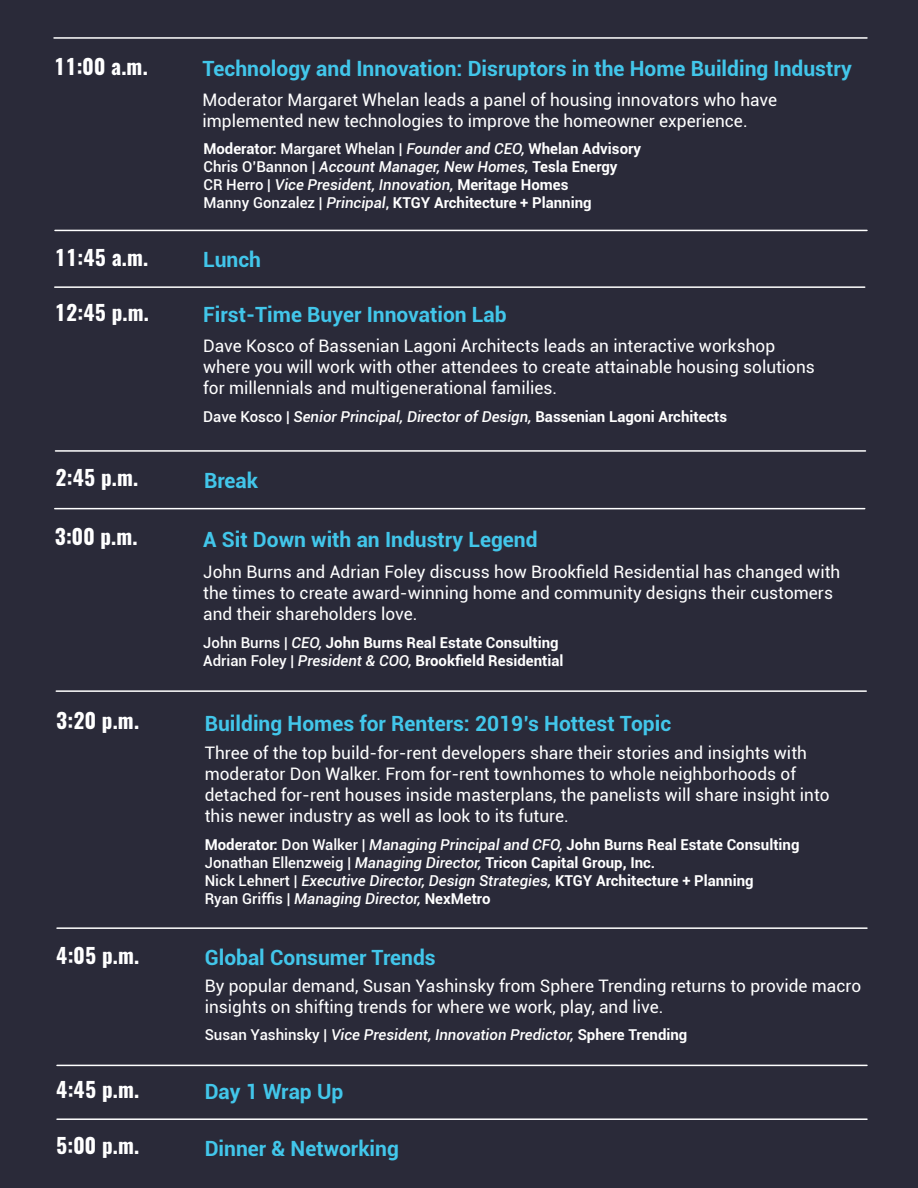
<style>
.page{position:relative;width:918px;height:1188px;background:#2a2a39}
.page>*{position:absolute;margin:0;border:0;box-sizing:border-box;transform-origin:0 0}
.t1{font:700 21px "Roboto";color:#42c6ea}
.t2{font:700 21px "Oswald";letter-spacing:.01em;color:#fff}
.t3{font:17.25px/21px "Roboto";color:#fff}
.t4{font:italic 500 15px "Roboto";color:#fff}
.t5{font:700 15px "Roboto";color:#fff}
.s1{font-weight:500}
.s2{font-weight:500;font-style:italic}
.s3{font-style:normal}
.s4{font-weight:700;font-style:normal}
</style>
<div class="page">
<hr style="left:54px;top:37px;width:813px;height:2px;background:#fff">
<hr style="left:55px;top:230px;width:812px;height:1px;background:#fff">
<hr style="left:55px;top:286px;width:810px;height:2px;background:#fff">
<hr style="left:56px;top:450px;width:810px;height:2px;background:#fff">
<hr style="left:55px;top:508px;width:810px;height:1px;background:#fff">
<hr style="left:56px;top:690px;width:810px;height:2px;background:#fff">
<hr style="left:57px;top:927px;width:810px;height:2px;background:#fff">
<hr style="left:57px;top:1065px;width:810px;height:1px;background:#fff">
<hr style="left:57px;top:1118px;width:810px;height:2px;background:#fff">
<p class="t2" style="left:54px;top:51px;width:95px">11:00 a.m.</p>
<p class="t1" style="left:202px;top:54px;width:651px">Technology and Innovation: Disruptors in the Home Building Industry</p>
<p class="t3" style="left:202px;top:89px;width:576px">Moderator Margaret Whelan leads a panel of housing innovators who have implemented new technologies to improve the homeowner experience.</p>
<p class="t5" style="left:203px;top:138px;width:439px">Moderator: <span class="s1">Margaret Whelan |</span> <span class="s2">Founder and CEO,</span> Whelan Advisory</p>
<p class="t4" style="left:203px;top:156px;width:416px"><span class="s3">Chris O’Bannon |</span> Account Manager, New Homes, <span class="s4">Tesla Energy</span></p>
<p class="t4" style="left:203px;top:174px;width:367px"><span class="s3">CR Herro |</span> Vice President, Innovation, <span class="s4">Meritage Homes</span></p>
<p class="t5" style="left:203px;top:192px;width:390px"><span class="s1">Manny Gonzalez |</span> <span class="s2">Principal</span><span class="s1">,</span> KTGY Architecture + Planning</p>
<p class="t2" style="left:55px;top:242px;width:95px">11:45 a.m.</p>
<p class="t1" style="left:203px;top:245px;width:59px">Lunch</p>
<p class="t2" style="left:55px;top:298px;width:96px">12:45 p.m.</p>
<p class="t1" style="left:203px;top:300px;width:305px">First-Time Buyer Innovation Lab</p>
<p class="t3" style="left:203px;top:335px;width:613px">Dave Kosco of Bassenian Lagoni Architects leads an interactive workshop where you will work with other attendees to create attainable housing solutions for millennials and multigenerational families.</p>
<p class="t4" style="left:203px;top:406px;width:526px"><span class="s3">Dave Kosco |</span> Senior Principal, Director of Design, <span class="s4">Bassenian Lagoni Architects</span></p>
<p class="t2" style="left:56px;top:463px;width:84px">2:45 p.m.</p>
<p class="t1" style="left:204px;top:465px;width:56px">Break</p>
<p class="t2" style="left:55px;top:522px;width:84px">3:00 p.m.</p>
<p class="t1" style="left:203px;top:524px;width:336px">A Sit Down with an Industry Legend</p>
<p class="t3" style="left:203px;top:561px;width:639px">John Burns and Adrian Foley discuss how Brookfield Residential has changed with the times to create award-winning home and community designs their customers and their shareholders love.</p>
<p class="t5" style="left:203px;top:632px;width:357px"><span class="s1">John Burns |</span> <span class="s2">CEO,</span> John Burns Real Estate Consulting</p>
<p class="t5" style="left:203px;top:650px;width:362px"><span class="s1">Adrian Foley |</span> <span class="s2">President &amp; COO,</span> Brookfield Residential</p>
<p class="t2" style="left:56px;top:706px;width:84px">3:20 p.m.</p>
<p class="t1" style="left:205px;top:708px;width:468px">Building Homes for Renters: 2019’s Hottest Topic</p>
<p class="t3" style="left:205px;top:742px;width:626px">Three of the top build-for-rent developers share their stories and insights with moderator Don Walker. From for-rent townhomes to whole neighborhoods of detached for-rent houses inside masterplans, the panelists will share insight into this newer industry as well as look to its future.</p>
<p class="t5" style="left:205px;top:834px;width:596px">Moderator: <span class="s1">Don Walker |</span> <span class="s2">Managing Principal and CFO,</span> John Burns Real Estate Consulting</p>
<p class="t5" style="left:205px;top:852px;width:452px"><span class="s1">Jonathan Ellenzweig |</span> <span class="s2">Managing Director,</span> Tricon Capital Group, Inc.</p>
<p class="t4" style="left:205px;top:870px;width:550px"><span class="s3">Nick Lehnert |</span> Executive Director, Design Strategies, <span class="s4">KTGY Architecture + Planning</span></p>
<p class="t4" style="left:205px;top:888px;width:287px"><span class="s3">Ryan Griffis |</span> Managing Director, <span class="s4">NexMetro</span></p>
<p class="t2" style="left:56px;top:940px;width:85px">4:05 p.m.</p>
<p class="t1" style="left:205px;top:943px;width:233px">Global Consumer Trends</p>
<p class="t3" style="left:205px;top:975px;width:658px">By popular demand, Susan Yashinsky from Sphere Trending returns to provide macro insights on shifting trends for where we work, play, and live.</p>
<p class="t4" style="left:205px;top:1024px;width:484px"><span class="s3">Susan Yashinsky |</span> Vice President, Innovation Predictor, <span class="s4">Sphere Trending</span></p>
<p class="t2" style="left:56px;top:1075px;width:85px">4:45 p.m.</p>
<p class="t1" style="left:205px;top:1077px;width:140px">Day 1 Wrap Up</p>
<p class="t2" style="left:56px;top:1131px;width:85px">5:00 p.m.</p>
<p class="t1" style="left:205px;top:1133px;width:196px">Dinner &amp; Networking</p>
</div>
